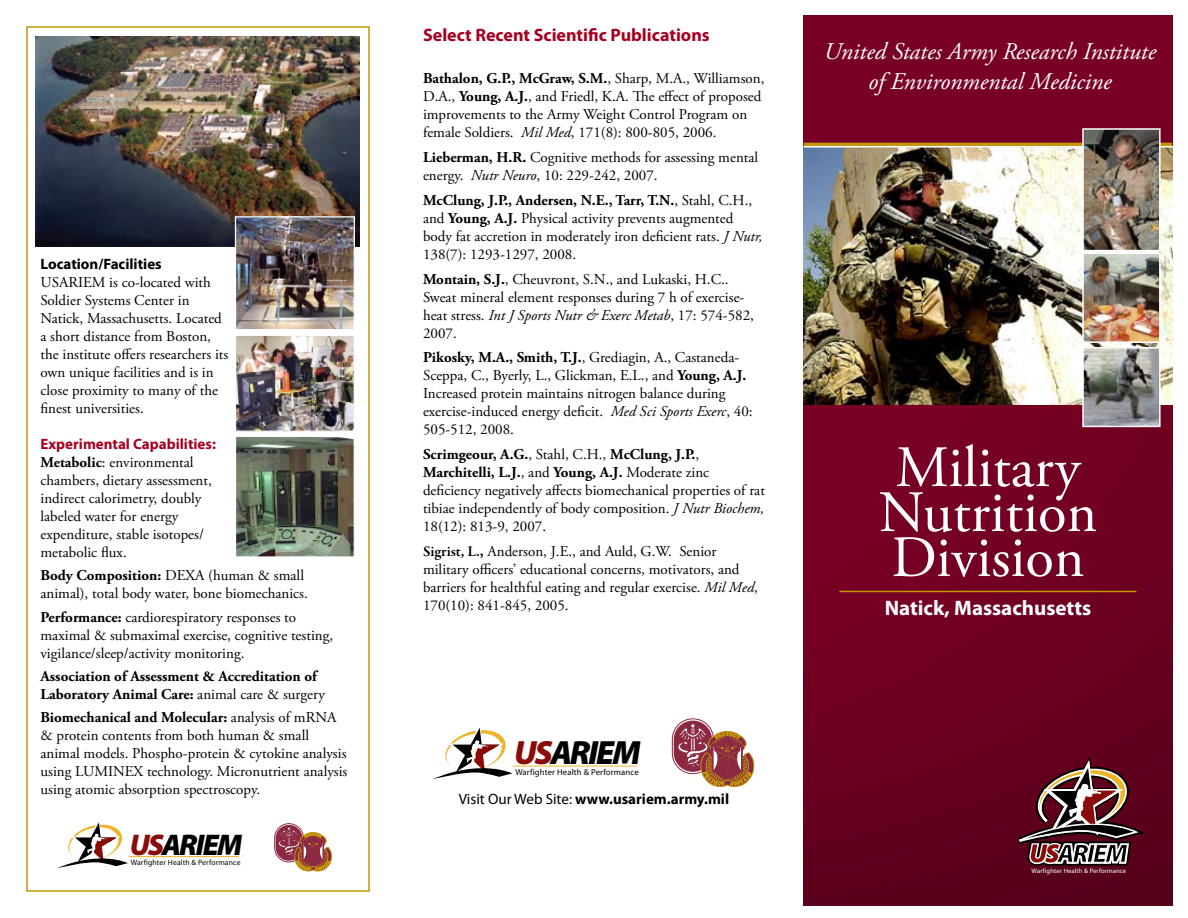
<style>
.page{position:relative;width:1188px;height:918px;background:#fff}
.page>*{position:absolute;margin:0;border:0;box-sizing:border-box;transform-origin:0 0}
.t1{font:italic 900 71.4px "Myriad Pro";letter-spacing:-.06em;color:#000}
.t2{font:italic 900 63.6px "Myriad Pro";letter-spacing:-.06em;color:#000}
.t3{font:58.5px/45px "Adobe Garamond Pro";color:#fff}
.t4{font:italic 900 33.75px "Myriad Pro";letter-spacing:-.06em;color:#000}
.t5{font:italic 900 30px "Myriad Pro";letter-spacing:-.06em;color:#000}
.t6{font:italic 24px/30px "Adobe Garamond Pro";color:#fff;text-align:center}
.t7{font:700 21px "Myriad Pro";color:#fff}
.t8{font:700 18px "Myriad Pro";color:#a50021}
.t9{font:15px/18px "Adobe Garamond Pro";color:#000}
.t10{font:700 15px/18px "Adobe Garamond Pro";color:#000}
.t11{font:700 15px "Myriad Pro";color:#000}
.t12{font:15px "Myriad";letter-spacing:.12em;color:#000}
.t13{font:700 15px "Myriad Pro";color:#a50021}
.t14{font:13.35px "Myriad";letter-spacing:.12em;color:#000}
.t15{font:8.7px "Myriad";letter-spacing:.015em;color:#000}
.t16{font:7.65px "Myriad";letter-spacing:.015em;color:#000}
.t17{font:6.6px "Myriad";letter-spacing:.015em;color:#fff}
.s1{font-weight:700}
.s2{font-weight:400}
.s3{color:#890c08}
.s4{font-style:italic}
.s5{font-family:"Garamond Premr Pro";font-weight:600}
</style>
<div class="page">
<img style="left:804px;top:15px;width:368px;height:891px">
<hr style="left:839px;top:591px;width:297px;height:1px;background:#c2970a">
<img style="left:804px;top:148px;width:368px;height:257px">
<svg style="left:672px;top:719px;width:41px;height:55px"></svg>
<div style="left:672px;top:718px;width:42px;height:56px;border:1px solid #8b2942;border-radius:21px"></div>
<div style="left:674px;top:721px;width:38px;height:51px;background:#8b2942;border-radius:19px"></div>
<svg style="left:677px;top:724px;width:77px;height:63px"></svg>
<img style="left:36px;top:36px;width:323px;height:210px">
<svg style="left:275px;top:824px;width:28px;height:38px"></svg>
<div style="left:274px;top:823px;width:30px;height:39px;border:1px solid #8b2942;border-radius:14px"></div>
<div style="left:276px;top:825px;width:26px;height:36px;background:#8b2942;border-radius:13px"></div>
<svg style="left:278px;top:827px;width:54px;height:44px"></svg>
<img style="left:237px;top:218px;width:116px;height:110px">
<div style="left:235px;top:216px;width:120px;height:114px;border:1px solid #fff"></div>
<img style="left:237px;top:438px;width:116px;height:118px">
<div style="left:235px;top:436px;width:120px;height:122px;border:1px solid #fff"></div>
<img style="left:237px;top:337px;width:116px;height:93px">
<div style="left:235px;top:335px;width:120px;height:97px;border:1px solid #fff"></div>
<svg style="left:1011px;top:753px;width:144px;height:128px;background:#692b39"></svg>
<svg style="left:432px;top:728px;width:80px;height:52px"></svg>
<hr style="left:513px;top:766px;width:124px;height:1px;background:#edb329">
<svg style="left:57px;top:822px;width:71px;height:47px"></svg>
<hr style="left:129px;top:856px;width:110px;height:1px;background:#edb329">
<hr style="left:804px;top:143px;width:368px;height:4px;background:#c2970a">
<hr style="left:804px;top:146px;width:369px;height:2px;background:#fff">
<img style="left:1085px;top:255px;width:73px;height:85px">
<div style="left:1082px;top:252px;width:79px;height:91px;border:2px solid #fff"></div>
<img style="left:1085px;top:131px;width:73px;height:117px">
<div style="left:1082px;top:128px;width:79px;height:123px;border:2px solid #fff"></div>
<img style="left:1085px;top:350px;width:73px;height:74px">
<div style="left:1082px;top:347px;width:79px;height:80px;border:2px solid #fff"></div>
<p class="t11" style="left:40px;top:254px;width:123px">Location/Facilities</p>
<p class="t9" style="left:40px;top:274px;width:189px">USARIEM is co-located with<br>Soldier Systems Center in<br>Natick, Massachusetts. Located a short distance from Boston, the institute offers researchers its own unique facilities and is in close proximity to many of the finest universities.</p>
<p class="t13" style="left:40px;top:434px;width:177px">Experimental Capabilities:</p>
<p class="t9" style="left:40px;top:454px;width:173px"><span class="s1">Metabolic</span>: environmental chambers, dietary assessment, indirect calorimetry, doubly labeled water for energy expenditure, stable isotopes/ metabolic flux.</p>
<p class="t9" style="left:40px;top:567px;width:269px"><span class="s1">Body Composition:</span> DEXA (human &amp; small animal), total body water, bone biomechanics.</p>
<p class="t9" style="left:40px;top:608px;width:294px"><span class="s1">Performance:</span> cardiorespiratory responses to maximal &amp; submaximal exercise, cognitive testing, vigilance/sleep/activity monitoring.</p>
<p class="t10" style="left:40px;top:668px;width:286px">Association of Assessment &amp; Accreditation of<br>Laboratory Animal Care: <span class="s2">animal care &amp; surgery</span></p>
<p class="t9" style="left:40px;top:709px;width:308px"><span class="s1">Biomechanical and Molecular:</span> analysis of mRNA &amp; protein contents from both human &amp; small animal models. Phospho-protein &amp; cytokine analysis using LUMINEX technology. Micronutrient analysis using atomic absorption spectroscopy.</p>
<h2 class="t2" style="left:25px;top:543px;width:240px"><span class="s3">US</span>ARIEM</h2>
<p class="t14" style="left:27px;top:607px;width:234px">Warfighter Health &amp; Performance</p>
<h3 class="t5" style="left:130px;top:828px;width:114px"><span class="s3">US</span>ARIEM</h3>
<p class="t16" style="left:131px;top:858px;width:111px">Warfighter Health &amp; Performance</p>
<p class="t8" style="left:423px;top:23px;width:288px">Select Recent Scientific Publications</p>
<p class="t9" style="left:423px;top:70px;width:343px"><span class="s1">Bathalon, G.P., McGraw, S.M.</span>, Sharp, M.A., Williamson, D.A., <span class="s1">Young, A.J.</span>, and Friedl, K.A. The effect of proposed improvements to the Army Weight Control Program on female Soldiers. <span class="s4">Mil Med</span>, 171(8): 800-805, 2006.</p>
<p class="t9" style="left:423px;top:149px;width:337px"><span class="s1">Lieberman, H.R.</span> Cognitive methods for assessing mental energy. <span class="s4">Nutr Neuro</span>, 10: 229-242, 2007.</p>
<p class="t9" style="left:423px;top:192px;width:341px"><span class="s1">McClung, J.P., Andersen, N.E., Tarr, T.N.</span>, Stahl, C.H., and <span class="s1">Young, A.J.</span> Physical activity prevents augmented body fat accretion in moderately iron deficient rats. <span class="s4">J Nutr, </span>138(7): 1293-1297, 2008.</p>
<p class="t9" style="left:423px;top:270px;width:333px"><span class="s1">Montain, S.J.</span>, Cheuvront, S.N., and Lukaski, H.C..<br>Sweat mineral element responses during 7 h of exercise&shy;heat stress. <span class="s4">Int J Sports Nutr &amp; Exerc Metab</span>, 17: 574-582, 2007.</p>
<p class="t9" style="left:423px;top:349px;width:331px"><span class="s1">Pikosky, M.A., Smith, T.J.</span>, Grediagin, A., Castaneda-Sceppa, C., Byerly, L., Glickman, E.L., and <span class="s1">Young, A.J.<br></span>Increased protein maintains nitrogen balance during exercise-induced energy deficit. <span class="s4">Med Sci Sports Exerc</span>, 40:<br>505-512, 2008.</p>
<p class="t9" style="left:423px;top:446px;width:343px"><span class="s1">Scrimgeour, A.G.</span>, Stahl, C.H., <span class="s1">McClung, J.P.</span>, <span class="s1">Marchitelli, L.J.</span>, and <span class="s1">Young, A.J.</span> Moderate zinc deficiency negatively affects biomechanical properties of rat tibiae independently of body composition. <span class="s4">J Nutr Biochem, </span>18(12): 813-9, 2007.</p>
<p class="t9" style="left:423px;top:543px;width:336px"><span class="s5">Sigrist, L.</span><span class="s1">,</span> Anderson, J.E., and Auld, G.W. Senior military officers’ educational concerns, motivators, and barriers for healthful eating and regular exercise. <span class="s4">Mil Med</span>, 170(10): 841-845, 2005.</p>
<h1 class="t1" style="left:396px;top:414px;width:269px"><span class="s3">US</span>ARIEM</h1>
<p class="t12" style="left:399px;top:486px;width:263px">Warfighter Health &amp; Performance</p>
<h3 class="t4" style="left:514px;top:734px;width:128px"><span class="s3">US</span>ARIEM</h3>
<p class="t15" style="left:515px;top:768px;width:125px">Warfighter Health &amp; Performance</p>
<p class="t11" style="left:459px;top:789px;width:272px"><span class="s2">Visit Our Web Site:</span> www.usariem.army.mil</p>
<h3 class="t6" style="left:824px;top:37px;width:334px">United States Army Research Institute of Environmental Medicine</h3>
<h3 class="t3" style="left:879px;top:447px;width:220px">Military<br>Nutrition<br>Division</h3>
<h3 class="t7" style="left:885px;top:594px;width:208px">Natick, Massachusetts</h3>
<p class="t17" style="left:1032px;top:867px;width:96px">Warfighter Health &amp; Performance</p>
</div>
